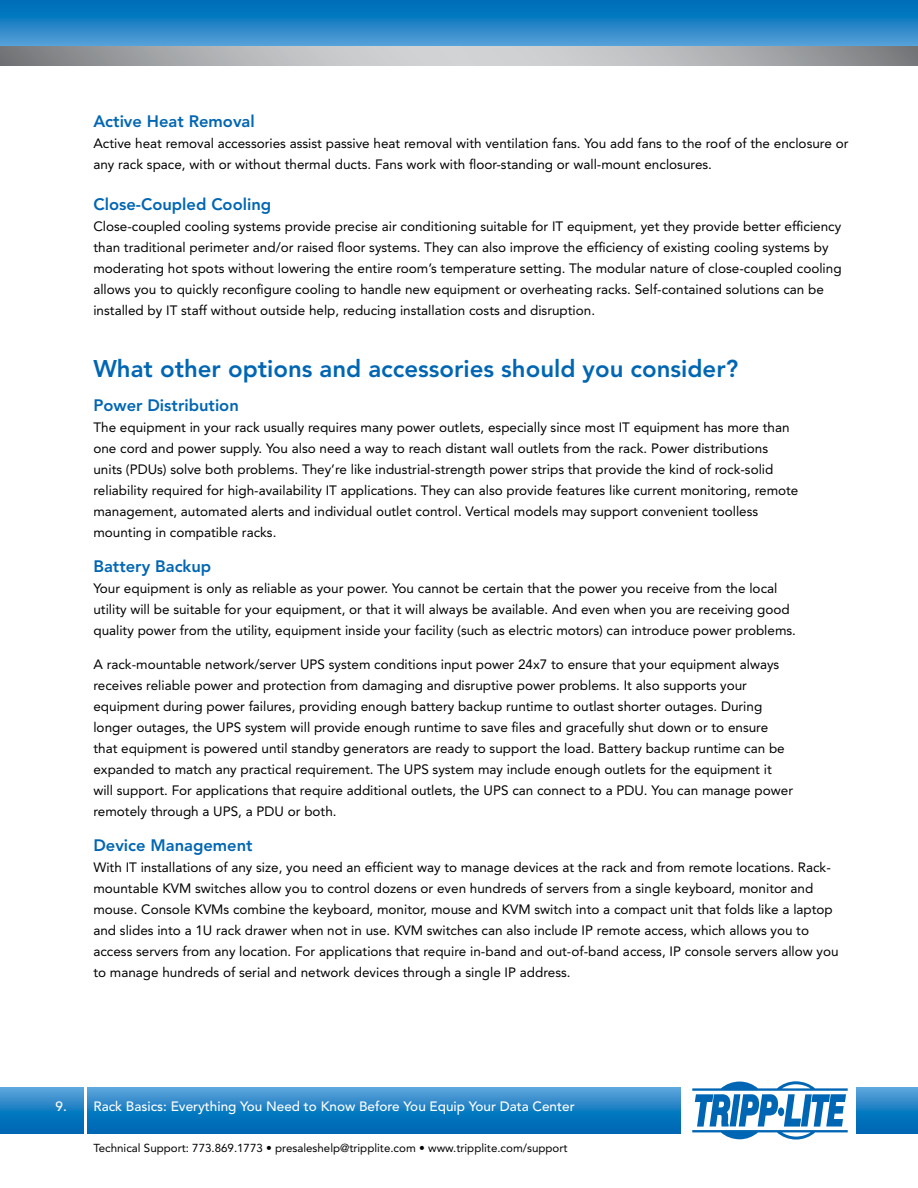
<style>
.page{position:relative;width:918px;height:1188px;background:#fff}
.page>*{position:absolute;margin:0;border:0;box-sizing:border-box;transform-origin:0 0}
.t1{font:800 24px "Avenir";color:#0066b3}
.t2{font:800 16.5px "Avenir";color:#0066b3}
.t3{font:13.5px/21px "Avenir";color:#000}
.t4{font:500 13.5px "Avenir";color:#fff}
.t5{font:11.55px "Avenir";color:#000}
</style>
<div class="page">
<svg style="left:0;top:0;width:918px;height:46px;background:#2083c5"></svg>
<svg style="left:0;top:46px;width:918px;height:20px;background:#aeb0b2"></svg>
<svg style="left:0;top:1088px;width:918px;height:46px;background:#1d80c3"></svg>
<div style="left:681px;top:1067px;width:175px;height:91px;background:#fff"></div>
<svg style="left:692px;top:1081px;width:156px;height:59px"></svg>
<hr style="left:85px;top:1081px;width:2px;height:63px;background:#fff">
<p class="t2" style="left:93px;top:112px;width:163px">Active Heat Removal</p>
<p class="t3" style="left:93px;top:133px;width:757px">Active heat removal accessories assist passive heat removal with ventilation fans. You add fans to the roof of the enclosure or any rack space, with or without thermal ducts. Fans work with floor-standing or wall-mount enclosures.</p>
<p class="t2" style="left:93px;top:195px;width:179px">Close-Coupled Cooling</p>
<p class="t3" style="left:93px;top:216px;width:750px">Close-coupled cooling systems provide precise air conditioning suitable for IT equipment, yet they provide better efficiency than traditional perimeter and/or raised floor systems. They can also improve the efficiency of existing cooling systems by moderating hot spots without lowering the entire room’s temperature setting. The modular nature of close-coupled cooling allows you to quickly reconfigure cooling to handle new equipment or overheating racks. Self-contained solutions can be installed by IT staff without outside help, reducing installation costs and disruption.</p>
<p class="t1" style="left:93px;top:354px;width:646px">What other options and accessories should you consider?</p>
<p class="t2" style="left:93px;top:396px;width:147px">Power Distribution</p>
<p class="t3" style="left:93px;top:417px;width:707px">The equipment in your rack usually requires many power outlets, especially since most IT equipment has more than one cord and power supply. You also need a way to reach distant wall outlets from the rack. Power distributions units (PDUs) solve both problems. They’re like industrial-strength power strips that provide the kind of rock-solid reliability required for high-availability IT applications. They can also provide features like current monitoring, remote management, automated alerts and individual outlet control. Vertical models may support convenient toolless mounting in compatible racks.</p>
<p class="t2" style="left:93px;top:556px;width:119px">Battery Backup</p>
<p class="t3" style="left:93px;top:578px;width:704px">Your equipment is only as reliable as your power. You cannot be certain that the power you receive from the local utility will be suitable for your equipment, or that it will always be available. And even when you are receiving good quality power from the utility, equipment inside your facility (such as electric motors) can introduce power problems.</p>
<p class="t3" style="left:93px;top:654px;width:701px">A rack-mountable network/server UPS system conditions input power 24x7 to ensure that your equipment always receives reliable power and protection from damaging and disruptive power problems. It also supports your equipment during power failures, providing enough battery backup runtime to outlast shorter outages. During longer outages, the UPS system will provide enough runtime to save files and gracefully shut down or to ensure that equipment is powered until standby generators are ready to support the load. Battery backup runtime can be expanded to match any practical requirement. The UPS system may include enough outlets for the equipment it will support. For applications that require additional outlets, the UPS can connect to a PDU. You can manage power remotely through a UPS, a PDU or both.</p>
<p class="t2" style="left:93px;top:835px;width:161px">Device Management</p>
<p class="t3" style="left:93px;top:857px;width:747px">With IT installations of any size, you need an efficient way to manage devices at the rack and from remote locations. Rack&shy;mountable KVM switches allow you to control dozens or even hundreds of servers from a single keyboard, monitor and mouse. Console KVMs combine the keyboard, monitor, mouse and KVM switch into a compact unit that folds like a laptop and slides into a 1U rack drawer when not in use. KVM switches can also include IP remote access, which allows you to access servers from any location. For applications that require in-band and out-of-band access, IP console servers allow you to manage hundreds of serial and network devices through a single IP address.</p>
<p class="t4" style="left:56px;top:1098px;width:13px">9.</p>
<p class="t4" style="left:93px;top:1098px;width:483px">Rack Basics: Everything You Need to Know Before You Equip Your Data Center</p>
<p class="t5" style="left:93px;top:1141px;width:476px">Technical Support: 773.869.1773 • presaleshelp@tripplite.com • www.tripplite.com/support</p>
</div>
